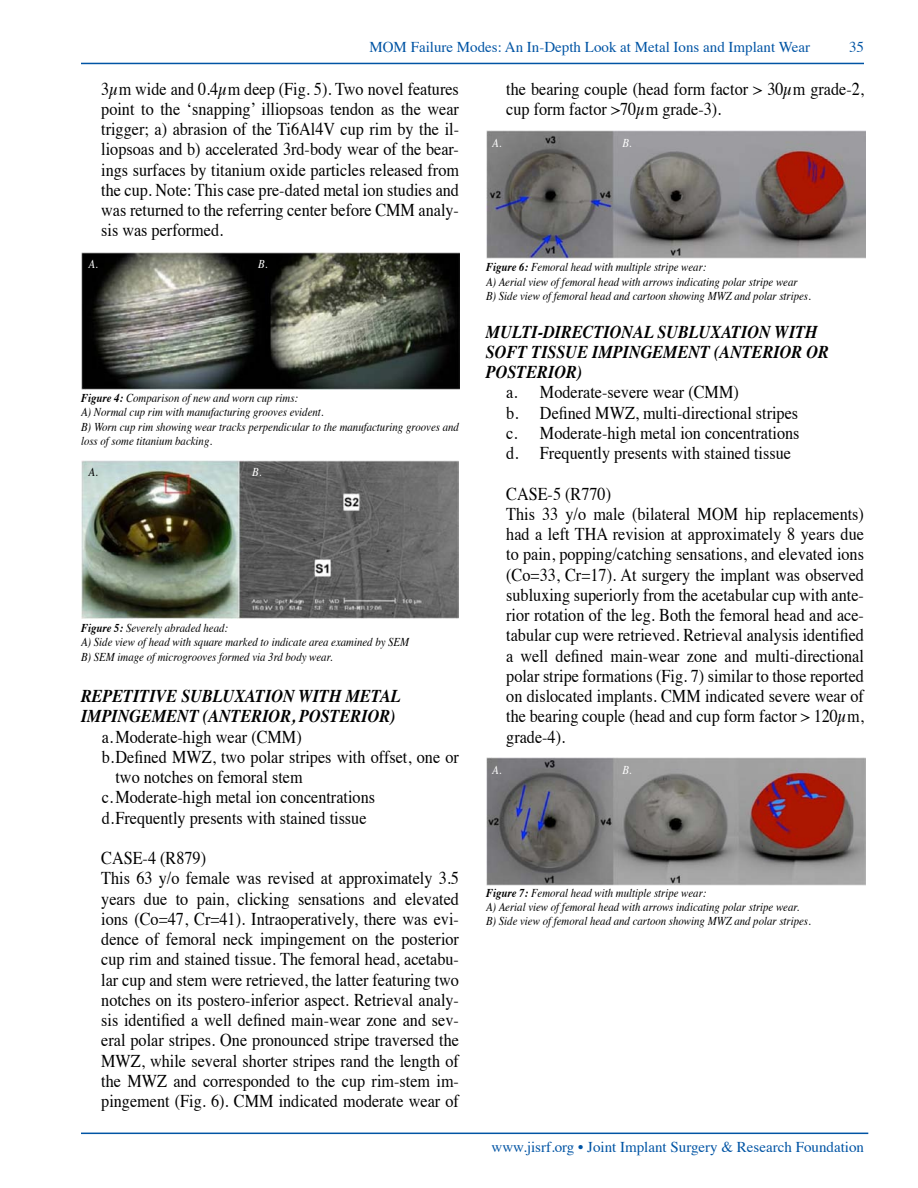
<style>
.page{position:relative;width:918px;height:1188px;background:#fff}
.page>*{position:absolute;margin:0;border:0;box-sizing:border-box;transform-origin:0 0}
.t1{font:18px/20.2px "Times";color:#000;scale:.9 1}
.t2{font:italic 700 18px/20.2px "Times";color:#000;scale:.9 1}
.t3{font:15px "Times";color:#0054a4}
.t4{font:italic 12px/14.2px "Times";color:#000;scale:.9 1}
.t5{font:italic 12px "Times";color:#fff;scale:.9 1}
.s1{font-weight:700}
</style>
<div class="page">
<hr style="left:81px;top:63px;width:783px;height:1px;background:#0054a4">
<hr style="left:81px;top:1133px;width:787px;height:1px;background:#0054a4">
<img style="left:81px;top:253px;width:379px;height:136px">
<img style="left:81px;top:460px;width:378px;height:159px">
<img style="left:486px;top:131px;width:380px;height:128px">
<img style="left:486px;top:757px;width:379px;height:128px">
<p class="t3" style="left:369px;top:33px;width:442px">MOM Failure Modes: An In-Depth Look at Metal Ions and Implant Wear</p>
<p class="t3" style="left:849px;top:33px;width:16px">35</p>
<p class="t1" style="left:101px;top:77px;width:399px;text-align:justify">3µm wide and 0.4µm deep (Fig. 5). Two novel features point to the ‘snapping’ illiopsoas tendon as the wear trigger; a) abrasion of the Ti6Al4V cup rim by the il&shy;liopsoas and b) accelerated 3rd-body wear of the bear&shy;ings surfaces by titanium oxide particles released from the cup. Note: This case pre-dated metal ion studies and was returned to the referring center before CMM analy&shy;sis was performed.</p>
<p class="t1" style="left:506px;top:77px;width:399px">the bearing couple (head form factor &gt; 30µm grade-2, cup form factor &gt;70µm grade-3).</p>
<p class="t5" style="left:492px;top:133px;width:12px">A.</p>
<p class="t5" style="left:622px;top:133px;width:12px">B.</p>
<p class="t5" style="left:89px;top:254px;width:12px">A.</p>
<p class="t5" style="left:258px;top:254px;width:12px">B.</p>
<p class="t4" style="left:81px;top:390px;width:422px"><span class="s1">FIGURE 4:</span> Comparison of new and worn cup rims:<br>A) Normal cup rim with manufacturing grooves evident.<br>B) Worn cup rim showing wear tracks perpendicular to the manufacturing grooves and loss of some titanium backing.</p>
<p class="t4" style="left:89px;top:464px;width:12px">A.</p>
<p class="t5" style="left:252px;top:462px;width:12px">B.</p>
<p class="t4" style="left:81px;top:620px;width:366px"><span class="s1">FIGURE 5:</span> Severely abraded head:<br>A) Side view of head with square marked to indicate area examined by SEM<br>B) SEM image of microgrooves formed via 3rd body wear.</p>
<p class="t2" style="left:81px;top:684px;width:357px">REPETITIVE SUBLUXATION WITH METAL<br>IMPINGEMENT (ANTERIOR, POSTERIOR)</p>
<p class="t1" style="left:102px;top:725px;width:223px">a.Moderate-high wear (CMM)</p>
<p class="t1" style="left:102px;top:745px;width:398px">b.Defined MWZ, two polar stripes with offset, one or</p>
<p class="t1" style="left:115px;top:765px;width:209px">two notches on femoral stem</p>
<p class="t1" style="left:102px;top:786px;width:305px">c.Moderate-high metal ion concentrations</p>
<p class="t1" style="left:102px;top:806px;width:295px">d.Frequently presents with stained tissue</p>
<p class="t1" style="left:101px;top:846px;width:399px">CASE-4 (R879)<br>This 63 y/o female was revised at approximately 3.5 years due to pain, clicking sensations and elevated ions (Co=47, Cr=41). Intraoperatively, there was evi&shy;dence of femoral neck impingement on the posterior cup rim and stained tissue. The femoral head, acetabu&shy;lar cup and stem were retrieved, the latter featuring two notches on its postero-inferior aspect. Retrieval analy&shy;sis identified a well defined main-wear zone and sev&shy;eral polar stripes. One pronounced stripe traversed the MWZ, while several shorter stripes rand the length of the MWZ and corresponded to the cup rim-stem im&shy;pingement (Fig. 6). CMM indicated moderate wear of</p>
<p class="t4" style="left:486px;top:260px;width:362px"><span class="s1">FIGURE 6:</span> Femoral head with multiple stripe wear:<br>A) Aerial view of femoral head with arrows indicating polar stripe wear<br>B) Side view of femoral head and cartoon showing MWZ and polar stripes.</p>
<p class="t2" style="left:486px;top:320px;width:383px">MULTI-DIRECTIONAL SUBLUXATION WITH<br>SOFT TISSUE IMPINGEMENT (ANTERIOR OR<br>POSTERIOR)</p>
<p class="t1" style="left:506px;top:381px;width:327px">a. Moderate-severe wear (CMM)<br>b. Defined MWZ, multi-directional stripes c. Moderate-high metal ion concentrations d. Frequently presents with stained tissue</p>
<p class="t1" style="left:506px;top:482px;width:399px">CASE-5 (R770)<br>This 33 y/o male (bilateral MOM hip replacements) had a left THA revision at approximately 8 years due to pain, popping/catching sensations, and elevated ions (Co=33, Cr=17). At surgery the implant was observed subluxing superiorly from the acetabular cup with ante&shy;rior rotation of the leg. Both the femoral head and ace&shy;tabular cup were retrieved. Retrieval analysis identified a well defined main-wear zone and multi-directional polar stripe formations (Fig. 7) similar to those reported on dislocated implants. CMM indicated severe wear of the bearing couple (head and cup form factor &gt; 120µm, grade-4).</p>
<p class="t5" style="left:492px;top:759px;width:12px">A.</p>
<p class="t5" style="left:622px;top:759px;width:12px">B.</p>
<p class="t4" style="left:486px;top:885px;width:362px"><span class="s1">FIGURE 7:</span> Femoral head with multiple stripe wear:<br>A) Aerial view of femoral head with arrows indicating polar stripe wear.<br>B) Side view of femoral head and cartoon showing MWZ and polar stripes.</p>
<p class="t3" style="left:492px;top:1133px;width:374px">www.jisrf.org • Joint Implant Surgery &amp; Research Foundation</p>
</div>
